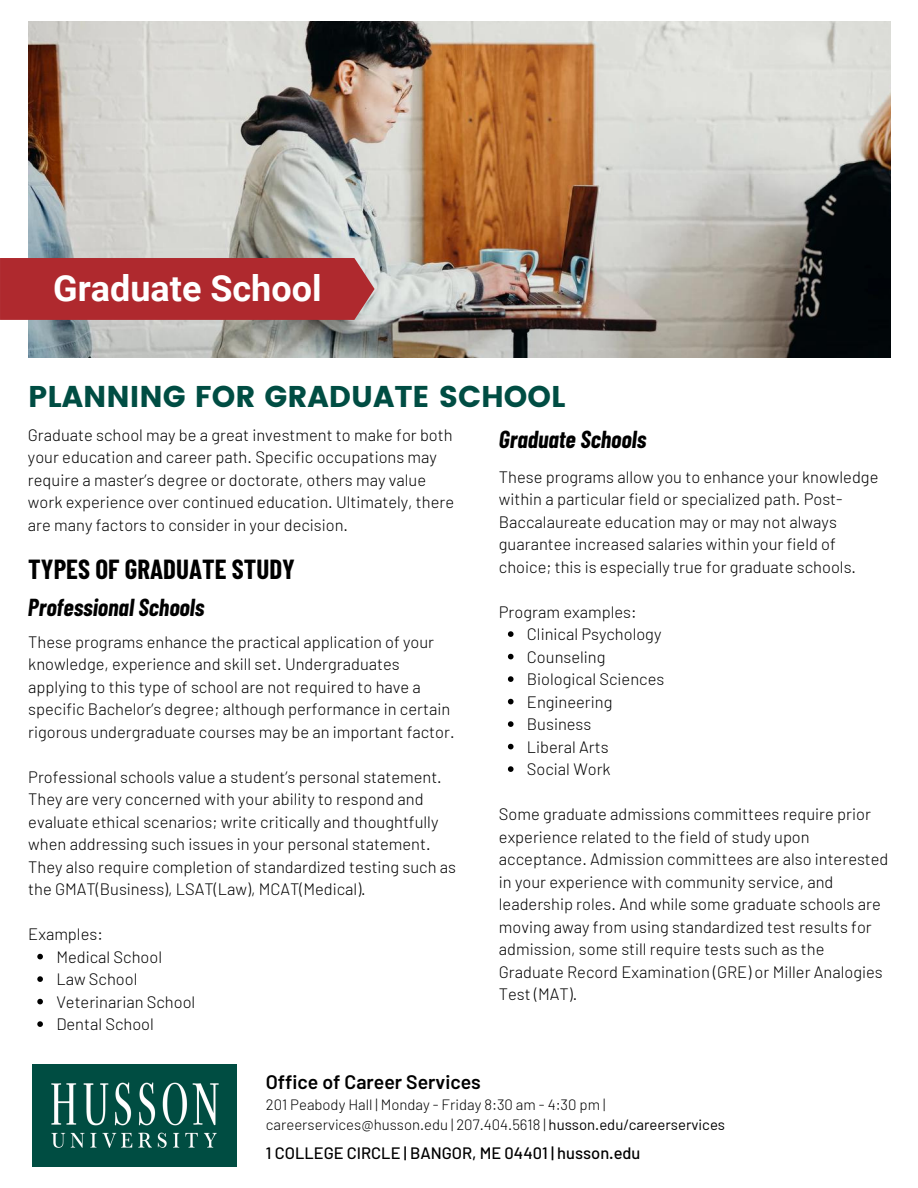
<style>
.page{position:relative;width:918px;height:1188px;background:#fff}
.page>*{position:absolute;margin:0;border:0;box-sizing:border-box;transform-origin:0 0}
.t1{font:700 36px "Roboto";color:#fff}
.t2{font:30px "Poppins";color:#004d43}
.t3{font:700 27px "Barlow Condensed";color:#000}
.t4{font:italic 700 24px "Barlow Condensed";color:#000}
.t5{font:600 19.5px "Barlow";color:#000}
.t6{font:300 16.5px/22.5px "Barlow";color:#000}
.t7{font:500 16.5px "Barlow";color:#000}
.t8{font:300 15px "Barlow";color:#000}
.s1{font-weight:400}
</style>
<div class="page">
<img style="left:32px;top:1064px;width:204px;height:103px">
<img style="left:28px;top:21px;width:862px;height:337px">
<div style="left:0;top:258px;width:375px;height:62px;background:#af292e"></div>
<svg style="left:37px;top:954px;width:6px;height:5px"></svg>
<svg style="left:37px;top:976px;width:6px;height:6px"></svg>
<svg style="left:37px;top:999px;width:6px;height:5px"></svg>
<svg style="left:37px;top:1021px;width:6px;height:6px"></svg>
<svg style="left:508px;top:631px;width:6px;height:6px"></svg>
<svg style="left:508px;top:654px;width:6px;height:5px"></svg>
<svg style="left:508px;top:676px;width:6px;height:6px"></svg>
<svg style="left:508px;top:699px;width:6px;height:5px"></svg>
<svg style="left:508px;top:721px;width:6px;height:6px"></svg>
<svg style="left:508px;top:744px;width:6px;height:5px"></svg>
<svg style="left:508px;top:766px;width:6px;height:6px"></svg>
<p class="t1" style="left:53px;top:268px;width:270px">Graduate School</p>
<p class="t2" style="left:28px;top:379px;width:539px">PLANNING FOR GRADUATE SCHOOL</p>
<p class="t6" style="left:28px;top:423px;width:428px">Graduate school may be a great investment to make for both your education and career path. Specific occupations may require a master’s degree or doctorate, others may value work experience over continued education. Ultimately, there are many factors to consider in your decision.</p>
<p class="t3" style="left:28px;top:552px;width:268px">TYPES OF GRADUATE STUDY</p>
<p class="t4" style="left:28px;top:592px;width:178px">Professional Schools</p>
<p class="t6" style="left:28px;top:630px;width:428px">These programs enhance the practical application of your knowledge, experience and skill set. Undergraduates applying to this type of school are not required to have a specific Bachelor’s degree; although performance in certain rigorous undergraduate courses may be an important factor.</p>
<p class="t6" style="left:28px;top:765px;width:429px">Professional schools value a student’s personal statement.<br>They are very concerned with your ability to respond and evaluate ethical scenarios; write critically and thoughtfully when addressing such issues in your personal statement.<br>They also require completion of standardized testing such as the GMAT(Business), LSAT(Law), MCAT(Medical).</p>
<p class="t6" style="left:28px;top:922px;width:76px">Examples:</p>
<p class="t6" style="left:56px;top:945px;width:107px">Medical School</p>
<p class="t6" style="left:56px;top:967px;width:83px">Law School</p>
<p class="t6" style="left:56px;top:990px;width:141px">Veterinarian School</p>
<p class="t6" style="left:56px;top:1012px;width:99px">Dental School</p>
<p class="t4" style="left:499px;top:424px;width:149px">Graduate Schools</p>
<p class="t6" style="left:499px;top:465px;width:381px">These programs allow you to enhance your knowledge within a particular field or specialized path. Post-Baccalaureate education may or may not always guarantee increased salaries within your field of choice; this is especially true for graduate schools.</p>
<p class="t6" style="left:499px;top:600px;width:139px">Program examples:</p>
<p class="t6" style="left:527px;top:622px;width:136px">Clinical Psychology</p>
<p class="t6" style="left:527px;top:645px;width:80px">Counseling</p>
<p class="t6" style="left:527px;top:667px;width:139px">Biological Sciences</p>
<p class="t6" style="left:527px;top:690px;width:87px">Engineering</p>
<p class="t6" style="left:527px;top:712px;width:66px">Business</p>
<p class="t6" style="left:527px;top:735px;width:83px">Liberal Arts</p>
<p class="t6" style="left:527px;top:757px;width:85px">Social Work</p>
<p class="t6" style="left:499px;top:802px;width:391px">Some graduate admissions committees require prior experience related to the field of study upon acceptance. Admission committees are also interested in your experience with community service, and leadership roles. And while some graduate schools are moving away from using standardized test results for admission, some still require tests such as the Graduate Record Examination (GRE) or Miller Analogies Test (MAT).</p>
<p class="t5" style="left:266px;top:1069px;width:217px">Office of Career Services</p>
<p class="t8" style="left:266px;top:1095px;width:341px">201 Peabody Hall | Monday - Friday 8:30 am - 4:30 pm |</p>
<p class="t8" style="left:266px;top:1115px;width:461px">careerservices@husson.edu | 207.404.5618 | <span class="s1">husson.edu/careerservices</span></p>
<p class="t7" style="left:266px;top:1142px;width:376px">1 COLLEGE CIRCLE | BANGOR, ME 04401 | husson.edu</p>
</div>
